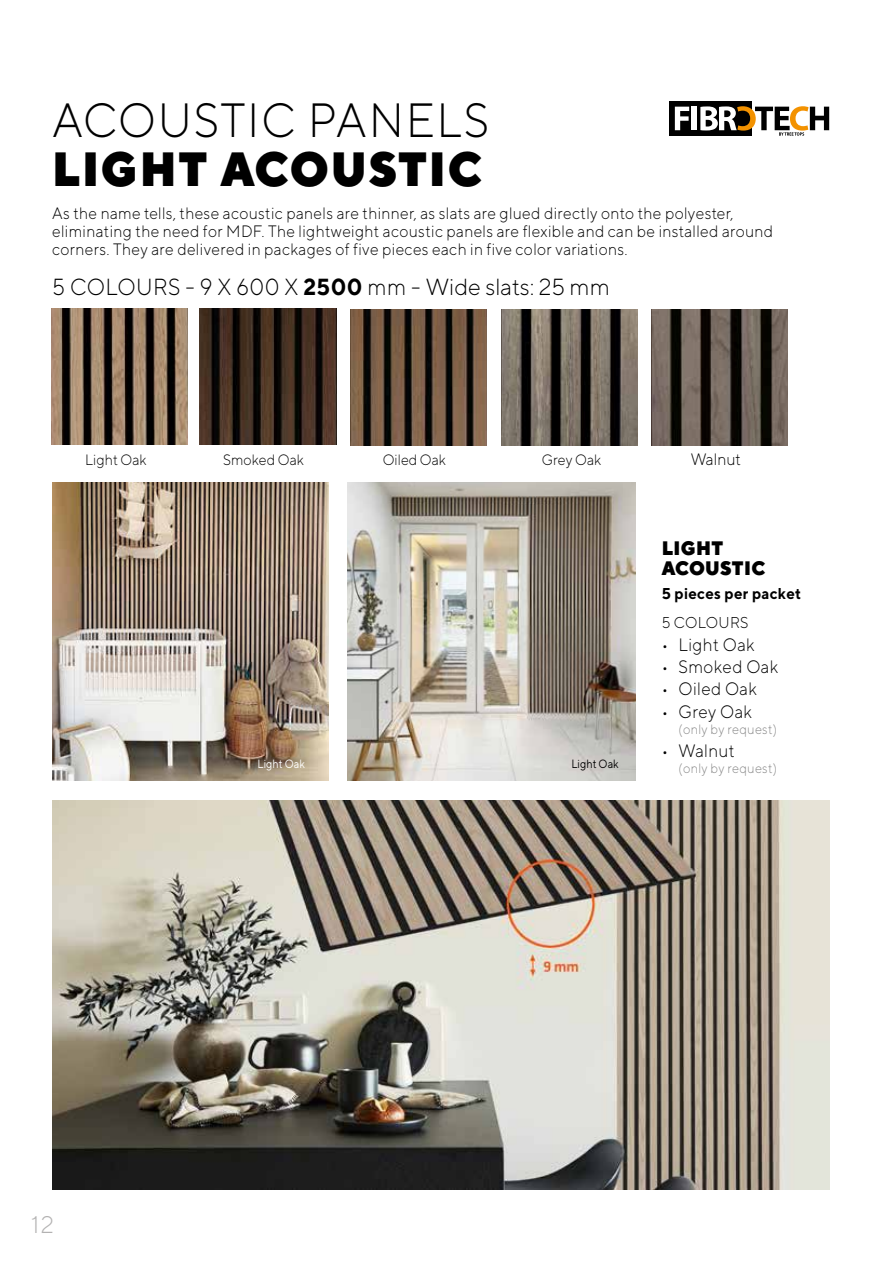
<style>
.page{position:relative;width:893px;height:1263px;background:#fff}
.page>*{position:absolute;margin:0;border:0;box-sizing:border-box;transform-origin:0 0}
.t1{font:300 48px "TT Norms";letter-spacing:.04em;color:#000;scale:.95 1}
.t2{font:900 48px "TT Norms";letter-spacing:.04em;color:#000;scale:.95 1}
.t3{font:300 24px "TT Norms";color:#b3b2b2}
.t4{font:300 23.25px "TT Norms";color:#000;scale:.95 1}
.t5{font:900 19.5px/20.4px "TT Norms";letter-spacing:.02em;color:#000;scale:.95 1}
.t6{font:300 18px "TT Norms";letter-spacing:.02em;color:#000;scale:.95 1}
.t7{font:300 16.5px/18px "TT Norms";letter-spacing:.02em;color:#000;scale:.95 1}
.t8{font:700 15.75px "TT Norms";letter-spacing:.02em;color:#000;scale:.95 1}
.t9{font:300 15.75px "TT Norms";letter-spacing:.02em;color:#000;scale:.95 1}
.t10{font:300 15px "TT Norms";color:#000;scale:.95 1}
.t11{font:300 13.5px "TT Norms";letter-spacing:.02em;color:#878787;scale:.95 1}
.t12{font:12px "TT Norms";color:#fff;scale:.9 1}
.t13{font:12px "TT Norms";color:#000;scale:.9 1}
.s1{font-weight:700}
</style>
<div class="page">
<div style="left:670px;top:102px;width:82px;height:34px;background:#000"></div>
<svg style="left:675px;top:107px;width:14px;height:23px"></svg>
<div style="left:692px;top:107px;width:5px;height:23px;background:#fff"></div>
<svg style="left:700px;top:106px;width:129px;height:30px"></svg>
<img style="left:52px;top:801px;width:777px;height:388px">
<img style="left:51px;top:308px;width:136px;height:136px">
<img style="left:200px;top:308px;width:136px;height:136px">
<img style="left:351px;top:309px;width:136px;height:136px">
<img style="left:652px;top:309px;width:136px;height:136px">
<img style="left:502px;top:309px;width:136px;height:136px">
<img style="left:52px;top:482px;width:276px;height:299px">
<img style="left:348px;top:482px;width:288px;height:299px">
<h1 class="t1" style="left:52px;top:90px;width:462px">ACOUSTIC PANELS</h1>
<h1 class="t2" style="left:52px;top:138px;width:454px">LIGHT ACOUSTIC</h1>
<p class="t7" style="left:52px;top:204px;width:761px">As the name tells, these acoustic panels are thinner, as slats are glued directly onto the polyester, eliminating the need for MDF. The lightweight acoustic panels are flexible and can be installed around corners. They are delivered in packages of five pieces each in five color variations.</p>
<h3 class="t4" style="left:52px;top:272px;width:588px">5 COLOURS - 9 X 600 X <span class="s1">2500</span> mm - Wide slats: 25 mm</h3>
<p class="t10" style="left:85px;top:450px;width:66px">Light Oak</p>
<p class="t10" style="left:223px;top:450px;width:86px">Smoked Oak</p>
<p class="t10" style="left:383px;top:450px;width:68px">Oiled Oak</p>
<p class="t10" style="left:542px;top:450px;width:64px">Grey Oak</p>
<p class="t7" style="left:691px;top:450px;width:54px">Walnut</p>
<h2 class="t3" style="left:31px;top:1210px;width:24px">12</h2>
<p class="t12" style="left:258px;top:757px;width:54px">Light Oak</p>
<p class="t13" style="left:572px;top:757px;width:54px">Light Oak</p>
<p class="t5" style="left:662px;top:537px;width:110px">LIGHT<br>ACOUSTIC</p>
<p class="t8" style="left:662px;top:583px;width:148px">5 pieces per packet</p>
<p class="t9" style="left:662px;top:613px;width:93px">5 COLOURS</p>
<p class="t6" style="left:662px;top:633px;width:99px">• Light Oak</p>
<p class="t6" style="left:662px;top:656px;width:124px">• Smoked Oak</p>
<p class="t6" style="left:662px;top:678px;width:102px">• Oiled Oak</p>
<p class="t6" style="left:662px;top:700px;width:97px">• Grey Oak</p>
<p class="t11" style="left:678px;top:721px;width:105px">(only by request)</p>
<p class="t6" style="left:662px;top:739px;width:78px">• Walnut</p>
<p class="t11" style="left:678px;top:760px;width:105px">(only by request)</p>
</div>
